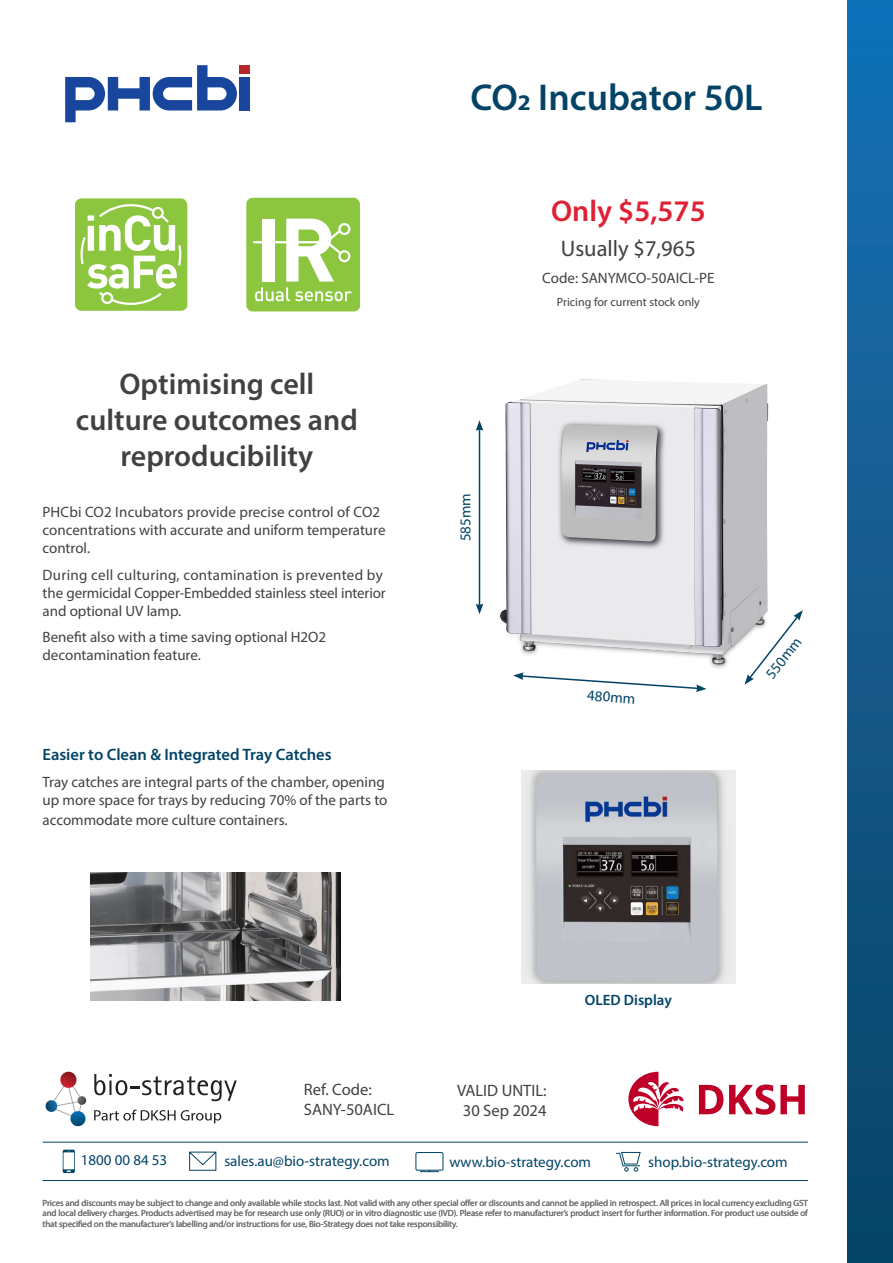
<style>
.page{position:relative;width:893px;height:1263px;background:#fff}
.page>*{position:absolute;margin:0;border:0;box-sizing:border-box;transform-origin:0 0}
.t1{font:600 37.5px "Myriad Pro";color:#034466}
.t2{font:600 30px/36px "Myriad Pro";color:#414142;text-align:center}
.t3{font:600 30px "Myriad Pro";color:#de2134}
.t4{font:22.5px "Myriad Pro";color:#414142}
.Valid___Ref{font:16.5px "Myriad Pro";color:#414142}
.t5{font:600 16.5px "Myriad Pro";color:#034466}
.t6{font:15px/18px "Myriad Pro";color:#414142}
.t7{font:15px "Myriad Pro";color:#034466}
.t8{font:600 15px "Myriad Pro";color:#034466}
.t9{font:12px "Myriad Pro";color:#414142}
.T_C_s_back_page{font:9px/10.8px "Myriad Pro";letter-spacing:-.01em;color:#6d6e70;text-align:justify}
</style>
<div class="page">
<div style="left:240px;top:77px;width:10px;height:34px;background:#18469d"></div>
<svg style="left:65px;top:65px;width:172px;height:57px"></svg>
<div style="left:240px;top:65px;width:10px;height:9px;background:#b7282e"></div>
<img style="left:483px;top:379px;width:286px;height:289px">
<svg style="left:75px;top:198px;width:112px;height:113px"></svg>
<svg style="left:246px;top:198px;width:114px;height:113px"></svg>
<hr style="left:253px;top:241px;width:71px;height:2px;background:#fff">
<img style="left:90px;top:873px;width:251px;height:127px">
<img style="left:522px;top:770px;width:213px;height:214px">
<hr style="left:479px;top:428px;width:1px;height:178px;background:#034466">
<svg style="left:476px;top:420px;width:7px;height:11px"></svg>
<svg style="left:476px;top:604px;width:7px;height:10px"></svg>
<svg style="left:513px;top:672px;width:193px;height:20px"></svg>
<svg style="left:744px;top:610px;width:59px;height:75px"></svg>
<div style="left:847px;top:0;width:46px;height:1263px;background:linear-gradient(to bottom,#1870b5,#0b4364)"></div>
<svg style="left:94px;top:1109px;width:127px;height:14px"></svg>
<svg style="left:45px;top:1072px;width:42px;height:55px"></svg>
<svg style="left:94px;top:1074px;width:143px;height:27px"></svg>
<svg style="left:729px;top:1084px;width:76px;height:31px"></svg>
<svg style="left:699px;top:1085px;width:24px;height:29px"></svg>
<svg style="left:628px;top:1072px;width:56px;height:54px"></svg>
<hr style="left:43px;top:1142px;width:765px;height:1px;background:#034466">
<hr style="left:43px;top:1180px;width:765px;height:1px;background:#034466">
<svg style="left:616px;top:1151px;width:25px;height:21px"></svg>
<svg style="left:415px;top:1152px;width:29px;height:21px"></svg>
<svg style="left:189px;top:1151px;width:28px;height:20px"></svg>
<svg style="left:63px;top:1150px;width:12px;height:23px"></svg>
<p class="t1" style="left:470px;top:73px;width:294px">CO2 Incubator 50L</p>
<p class="t2" style="left:76px;top:365px;width:283px">Optimising cell culture outcomes and reproducibility</p>
<p class="t6" style="left:43px;top:503px;width:344px">PHCbi CO2 Incubators provide precise control of CO2 concentrations with accurate and uniform temperature control.</p>
<p class="t6" style="left:43px;top:566px;width:345px">During cell culturing, contamination is prevented by the germicidal Copper-Embedded stainless steel interior and optional UV lamp.</p>
<p class="t6" style="left:43px;top:628px;width:285px">Benefit also with a time saving optional H2O2 decontamination feature.</p>
<p class="t5" style="left:43px;top:744px;width:291px">Easier to Clean &amp; Integrated Tray Catches</p>
<p class="t6" style="left:43px;top:773px;width:346px">Tray catches are integral parts of the chamber, opening up more space for trays by reducing 70% of the parts to</p>
<p class="t6" style="left:43px;top:810px;width:247px">accommodate more culture containers.</p>
<p class="t3" style="left:551px;top:192px;width:156px">Only $5,575</p>
<p class="t4" style="left:561px;top:235px;width:136px">Usually $7,965</p>
<p class="t6" style="left:542px;top:269px;width:174px">Code: SANYMCO-50AICL-PE</p>
<p class="t9" style="left:557px;top:294px;width:144px">Pricing for current stock only</p>
<p class="t7" style="left:456px;top:541px;width:50px;rotate:-90deg">585mm</p>
<p class="t7" style="left:588px;top:686px;width:50px;rotate:4deg">480mm</p>
<p class="t7" style="left:762px;top:671px;width:50px;rotate:-52deg">550mm</p>
<p class="Valid___Ref" style="left:304px;top:1079px;width:69px">Ref. Code:</p>
<p class="Valid___Ref" style="left:304px;top:1099px;width:92px">SANY-50AICL</p>
<p class="Valid___Ref" style="left:457px;top:1080px;width:91px">VALID UNTIL:</p>
<p class="Valid___Ref" style="left:463px;top:1100px;width:85px">30 Sep 2024</p>
<p class="t8" style="left:585px;top:990px;width:89px">OLED Display</p>
<p class="t7" style="left:81px;top:1151px;width:88px">1800 00 84 53</p>
<p class="t7" style="left:224px;top:1151px;width:167px">sales.au@bio-strategy.com</p>
<p class="t7" style="left:449px;top:1153px;width:143px">www.bio-strategy.com</p>
<p class="t7" style="left:648px;top:1153px;width:141px">shop.bio-strategy.com</p>
<p class="T_C_s_back_page" style="left:43px;top:1197px;width:767px">Prices and discounts may be subject to change and only available while stocks last. Not valid with any other special offer or discounts and cannot be applied in retrospect. All prices in local currency excluding GST and local delivery charges. Products advertised may be for research use only (RUO) or in vitro diagnostic use (IVD). Please refer to manufacturer’s product insert for further information. For product use outside of that specified on the manufacturer’s labelling and/or instructions for use, Bio-Strategy does not take responsibility.</p>
<p class="T_C_s_back_page" style="left:465px;top:1197px;width:4px">f</p>
</div>
